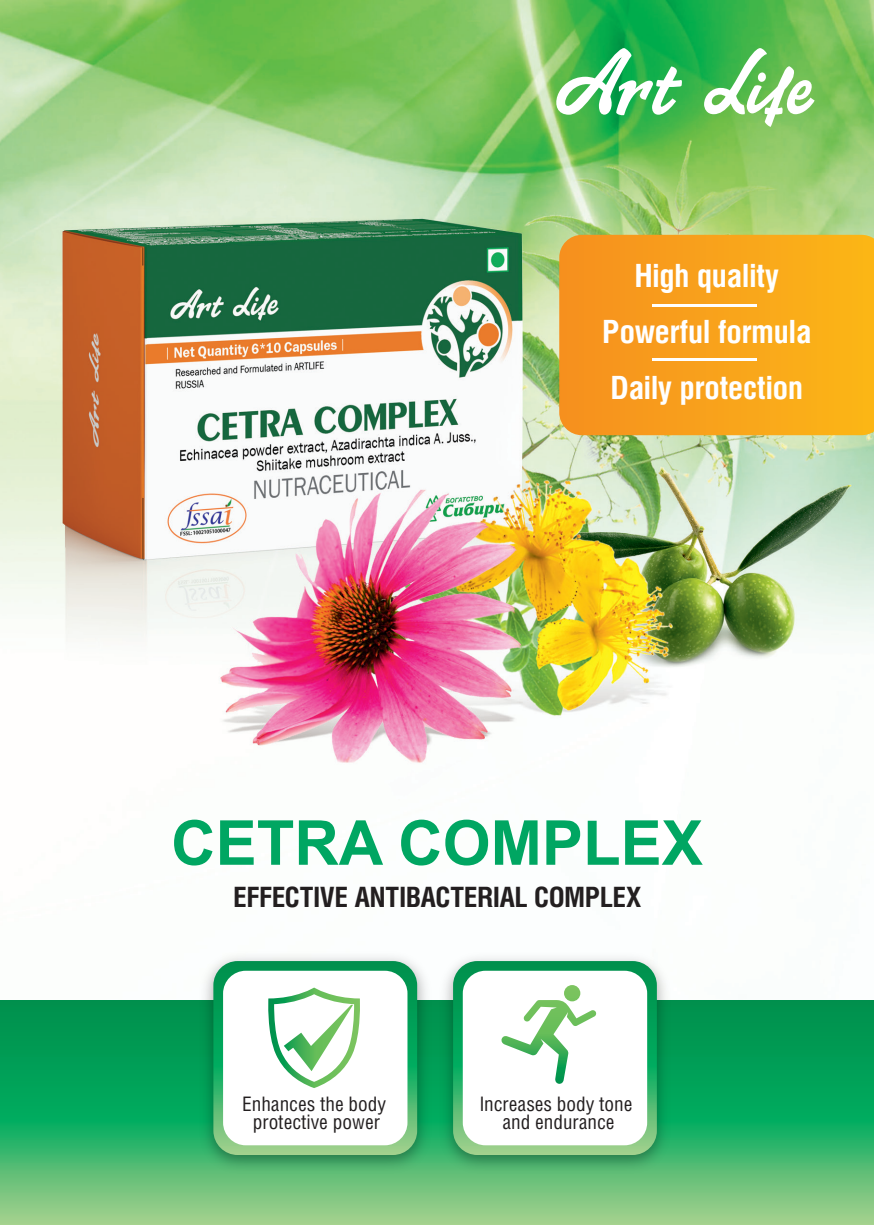
<style>
.page{position:relative;width:874px;height:1225px;background:#fff}
.page>*{position:absolute;margin:0;border:0;box-sizing:border-box;transform-origin:0 0}
.t1{font:700 62px "Arial";color:#00a662}
.t2{font:700 32px/56px "Helios Cond C";color:#fff;text-align:center}
.t3{font:700 28px "Helios Cond";color:#231f20}
.t4{font:20px/18px "Helios Cond C";color:#231f20;text-align:center}
</style>
<div class="page">
<img style="left:0;top:0;width:873px;height:763px">
<svg style="left:0;top:1000px;width:873px;height:225px;background:#3cb26b"></svg>
<svg style="left:559px;top:235px;width:314px;height:200px;background:#f8a31b"></svg>
<hr style="left:652px;top:304px;width:105px;height:2px;background:#fff">
<hr style="left:652px;top:358px;width:105px;height:3px;background:#fff">
<img style="left:436px;top:957px;width:239px;height:222px">
<svg style="left:453px;top:961px;width:203px;height:194px"></svg>
<img style="left:194px;top:956px;width:242px;height:223px">
<svg style="left:213px;top:961px;width:204px;height:194px"></svg>
<svg style="left:545px;top:48px;width:269px;height:79px"></svg>
<h2 class="t2" style="left:602px;top:247px;width:210px">High quality<br>Powerful formula<br>Daily protection</h2>
<h1 class="t1" style="left:171px;top:799px;width:533px">CETRA COMPLEX</h1>
<h3 class="t3" style="left:233px;top:881px;width:409px">EFFECTIVE ANTIBACTERIAL COMPLEX</h3>
<p class="t4" style="left:242px;top:1095px;width:145px">Enhances the body protective power</p>
<p class="t4" style="left:479px;top:1095px;width:154px">Increases body tone and endurance</p>
</div>
